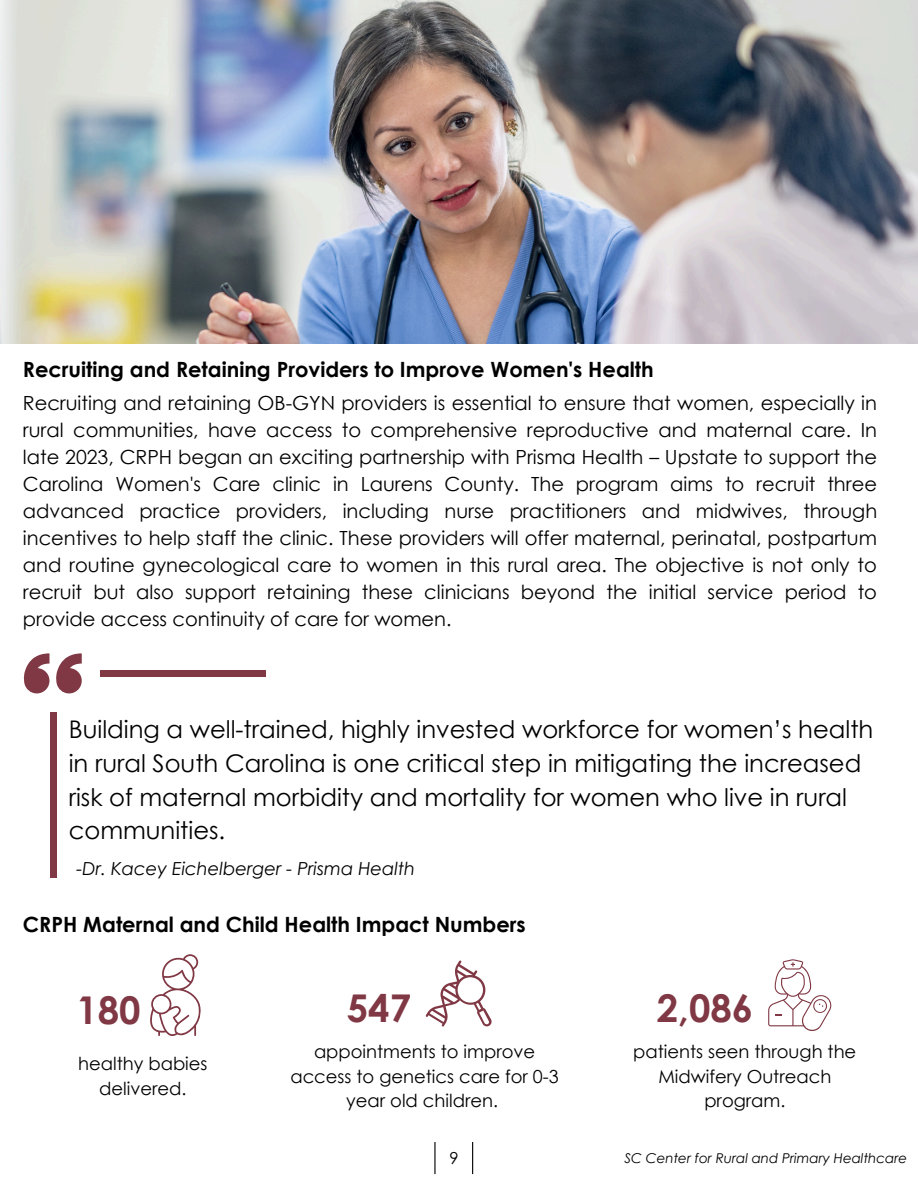
<style>
.page{position:relative;width:918px;height:1188px;background:#fff}
.page>*{position:absolute;margin:0;border:0;box-sizing:border-box;transform-origin:0 0}
.t1{font:700 38.25px "Century Gothic";color:#803844}
.t2{font:24.3px/33.8px "Century Gothic";color:#000}
.t3{font:700 21px "Century Gothic";color:#000}
.t4{font:19.5px/27px "Century Gothic";color:#000;text-align:justify}
.t5{font:18px/24.8px "Century Gothic";color:#000;text-align:center}
.t6{font:italic 18px "Century Gothic";color:#000}
.t7{font:16.5px "Century Gothic";color:#000}
.t8{font:italic 13.5px "Century Gothic";color:#000}
</style>
<div class="page">
<img style="left:0;top:0;width:918px;height:343px">
<div style="left:50px;top:712px;width:7px;height:166px;background:#803844"></div>
<div style="left:100px;top:670px;width:166px;height:7px;background:#803844"></div>
<svg style="left:56px;top:653px;width:26px;height:40px"></svg>
<svg style="left:23px;top:653px;width:26px;height:40px"></svg>
<svg style="left:150px;top:954px;width:51px;height:82px"></svg>
<svg style="left:426px;top:960px;width:66px;height:67px"></svg>
<svg style="left:768px;top:959px;width:64px;height:72px"></svg>
<hr style="left:434px;top:1142px;width:2px;height:32px;background:#000">
<hr style="left:472px;top:1142px;width:1px;height:32px;background:#000">
<p class="t3" style="left:23px;top:356px;width:632px">Recruiting and Retaining Providers to Improve Women's Health</p>
<h3 class="t4" style="left:23px;top:389px;width:856px">Recruiting and retaining OB-GYN providers is essential to ensure that women, especially in rural communities, have access to comprehensive reproductive and maternal care. In late 2023, CRPH began an exciting partnership with Prisma Health – Upstate to support the Carolina Women's Care clinic in Laurens County. The program aims to recruit three advanced practice providers, including nurse practitioners and midwives, through incentives to help staff the clinic. These providers will offer maternal, perinatal, postpartum and routine gynecological care to women in this rural area. The objective is not only to recruit but also support retaining these clinicians beyond the initial service period to provide access continuity of care for women.</h3>
<h4 class="t2" style="left:69px;top:712px;width:806px">Building a well-trained, highly invested workforce for women’s health in rural South Carolina is one critical step in mitigating the increased risk of maternal morbidity and mortality for women who live in rural communities.</h4>
<p class="t6" style="left:76px;top:857px;width:340px">-Dr. Kacey Eichelberger - Prisma Health</p>
<h2 class="t3" style="left:23px;top:911px;width:504px">CRPH Maternal and Child Health Impact Numbers</h2>
<h5 class="t1" style="left:76px;top:986px;width:66px">180</h5>
<h3 class="t5" style="left:78px;top:1051px;width:131px">healthy babies delivered.</h3>
<p class="t1" style="left:347px;top:983px;width:66px">547</p>
<h1 class="t5" style="left:290px;top:1038px;width:270px">appointments to improve access to genetics care for 0-3 year old children.</h1>
<h1 class="t1" style="left:657px;top:983px;width:98px">2,086</h1>
<h5 class="t5" style="left:633px;top:1038px;width:225px">patients seen through the<br>Midwifery Outreach program.</h5>
<h5 class="t7" style="left:449px;top:1147px;width:11px">9</h5>
<p class="t8" style="left:624px;top:1149px;width:284px">SC Center for Rural and Primary Healthcare</p>
</div>
